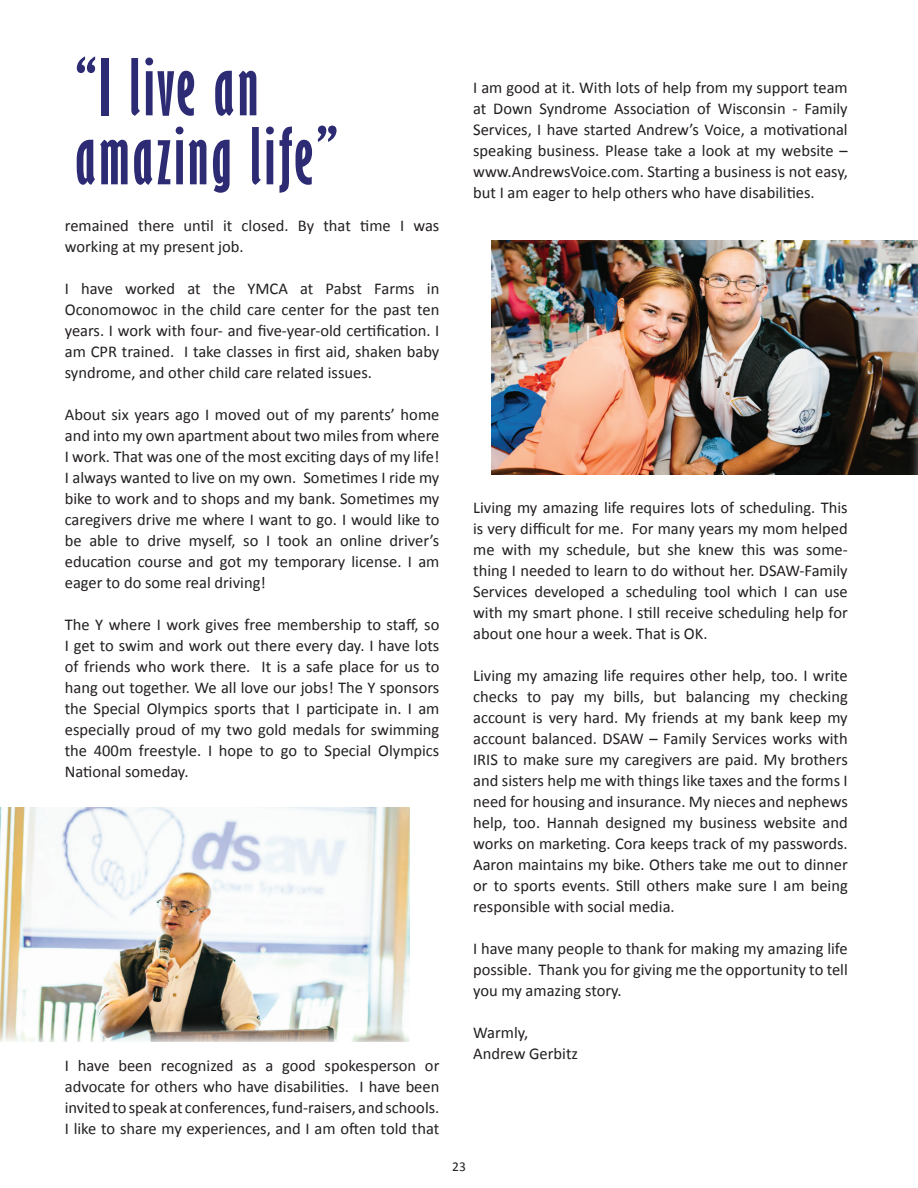
<style>
.page{position:relative;width:918px;height:1188px;background:#fff}
.page>*{position:absolute;margin:0;border:0;box-sizing:border-box;transform-origin:0 0}
.t1{font:700 extra-condensed 72px "Gill Sans";letter-spacing:.05em;color:#2d2b73}
.t2{font:16.5px/21px "Calibri";color:#231f20;text-align:justify}
.t3{font:13.5px "Calibri";color:#231f20}
</style>
<div class="page">
<img style="left:491px;top:240px;width:427px;height:234px">
<img style="left:0;top:807px;width:410px;height:234px">
<p class="t1" style="left:76px;top:43px;width:184px">“I live an</p>
<p class="t1" style="left:76px;top:112px;width:263px">amazing life”</p>
<p class="t2" style="left:65px;top:215px;width:376px">remained there until it closed. By that time I was working at my present job.</p>
<p class="t2" style="left:65px;top:278px;width:376px">I have worked at the YMCA at Pabst Farms in Oconomowoc in the child care center for the past ten years. I work with four- and five-year-old certification. I am CPR trained. I take classes in first aid, shaken baby syndrome, and other child care related issues.</p>
<p class="t2" style="left:65px;top:404px;width:376px">About six years ago I moved out of my parents’ home and into my own apartment about two miles from where I work. That was one of the most exciting days of my life!<br>I always wanted to live on my own. Sometimes I ride my bike to work and to shops and my bank. Sometimes my caregivers drive me where I want to go. I would like to be able to drive myself, so I took an online driver’s education course and got my temporary license. I am eager to do some real driving!</p>
<p class="t2" style="left:65px;top:614px;width:376px">The Y where I work gives free membership to staff, so I get to swim and work out there every day. I have lots of friends who work there. It is a safe place for us to hang out together. We all love our jobs! The Y sponsors the Special Olympics sports that I participate in. I am especially proud of my two gold medals for swimming the 400m freestyle. I hope to go to Special Olympics National someday.</p>
<p class="t2" style="left:65px;top:1055px;width:376px">I have been recognized as a good spokesperson or advocate for others who have disabilities. I have been invited to speak at conferences, fund-raisers, and schools.<br>I like to share my experiences, and I am often told that</p>
<p class="t2" style="left:473px;top:77px;width:376px">I am good at it. With lots of help from my support team at Down Syndrome Association of Wisconsin - Family Services, I have started Andrew’s Voice, a motivational speaking business. Please take a look at my website – www.AndrewsVoice.com. Starting a business is not easy, but I am eager to help others who have disabilities.</p>
<p class="t2" style="left:473px;top:497px;width:376px">Living my amazing life requires lots of scheduling. This is very difficult for me. For many years my mom helped me with my schedule, but she knew this was some&shy;thing I needed to learn to do without her. DSAW-Family Services developed a scheduling tool which I can use with my smart phone. I still receive scheduling help for about one hour a week. That is OK.</p>
<p class="t2" style="left:473px;top:665px;width:376px">Living my amazing life requires other help, too. I write checks to pay my bills, but balancing my checking account is very hard. My friends at my bank keep my account balanced. DSAW – Family Services works with IRIS to make sure my caregivers are paid. My brothers and sisters help me with things like taxes and the forms I need for housing and insurance. My nieces and nephews help, too. Hannah designed my business website and works on marketing. Cora keeps track of my passwords.<br>Aaron maintains my bike. Others take me out to dinner or to sports events. Still others make sure I am being responsible with social media.</p>
<p class="t2" style="left:473px;top:938px;width:376px">I have many people to thank for making my amazing life possible. Thank you for giving me the opportunity to tell you my amazing story.</p>
<p class="t2" style="left:473px;top:1022px;width:57px">Warmly,</p>
<p class="t2" style="left:473px;top:1043px;width:106px">Andrew Gerbitz</p>
<p class="t3" style="left:452px;top:1158px;width:15px">23</p>
</div>
